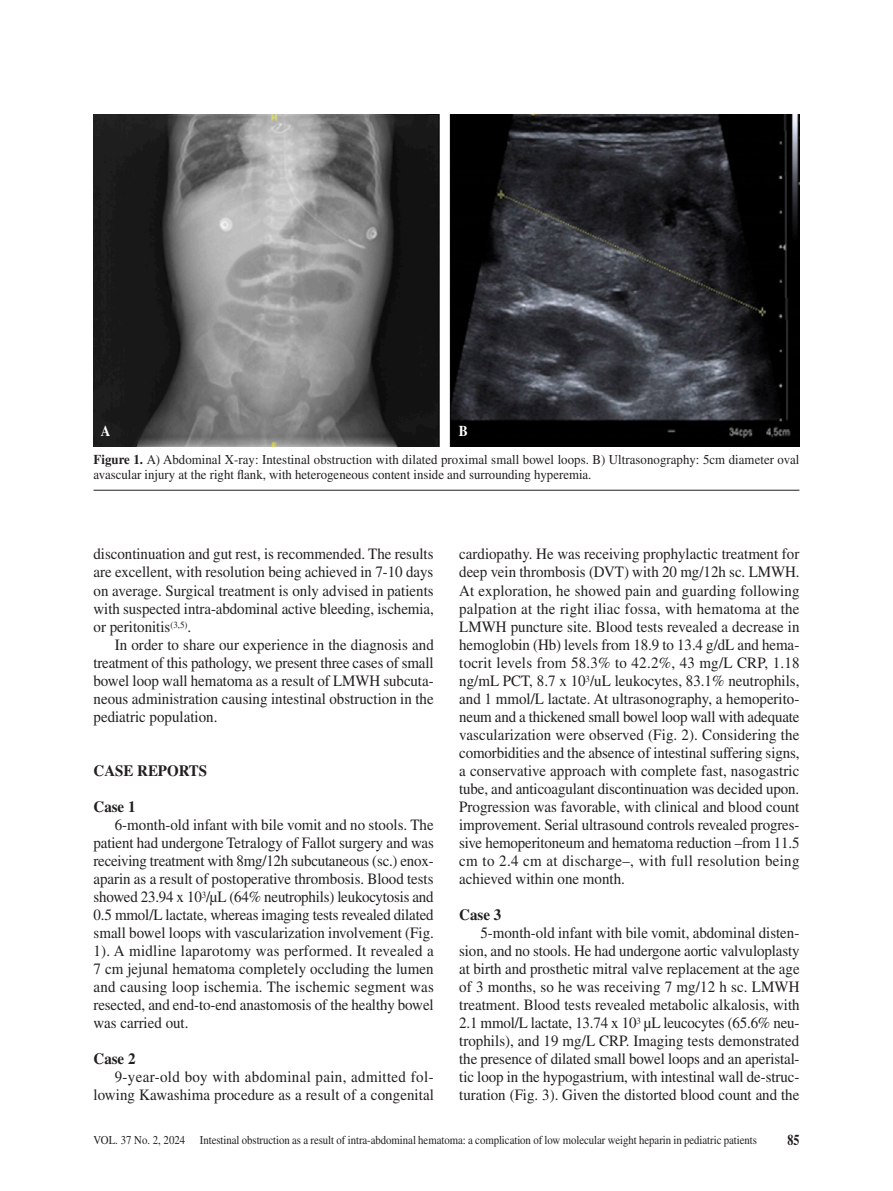
<style>
.page{position:relative;width:893px;height:1191px;background:#fff}
.page>*{position:absolute;margin:0;border:0;box-sizing:border-box;transform-origin:0 0}
.t1{font:15.75px/18px "Times LT Std";color:#231f20;text-align:justify;scale:.95 1}
.t2{font:700 15.75px "Times LT Std";color:#231f20;scale:.95 1}
.t3{font:700 15px "Times LT Std";color:#231f20;scale:.8 1}
.t4{font:700 15px "Times LT Std";color:#fff;scale:.9 1}
.t5{font:13.5px/15px "Times LT Std";letter-spacing:.005em;color:#231f20;scale:.95 1}
.t6{font:12px "Times LT Std";letter-spacing:-.005em;color:#231f20;scale:.9 1}
.s1{font-weight:700}
</style>
<div class="page">
<img style="left:94px;top:115px;width:705px;height:331px">
<hr style="left:94px;top:490px;width:705px;height:1px;background:#231f20">
<p class="t4" style="left:101px;top:422px;width:12px">A</p>
<p class="t4" style="left:459px;top:422px;width:12px">B</p>
<p class="t5" style="left:94px;top:452px;width:744px"><span class="s1">Figure 1.</span> A) Abdominal X-ray: Intestinal obstruction with dilated proximal small bowel loops. B) Ultrasonography: 5cm diameter oval avascular injury at the right flank, with heterogeneous content inside and surrounding hyperemia.</p>
<p class="t1" style="left:94px;top:545px;width:360px">discontinuation and gut rest, is recommended. The results are excellent, with resolution being achieved in 7-10 days on average. Surgical treatment is only advised in patients with suspected intra-abdominal active bleeding, ischemia, or peritonitis<sup>(3,5)</sup>.</p>
<p class="t1" style="left:94px;top:635px;width:360px;text-indent:21px">In order to share our experience in the diagnosis and treatment of this pathology, we present three cases of small bowel loop wall hematoma as a result of LMWH subcuta&shy;neous administration causing intestinal obstruction in the pediatric population.</p>
<p class="t2" style="left:94px;top:761px;width:121px">CASE REPORTS</p>
<p class="t2" style="left:94px;top:797px;width:46px">Case 1</p>
<p class="t1" style="left:94px;top:815px;width:360px;text-indent:21px">6-month-old infant with bile vomit and no stools. The patient had undergone Tetralogy of Fallot surgery and was receiving treatment with 8mg/12h subcutaneous (sc.) enox&shy;aparin as a result of postoperative thrombosis. Blood tests showed 23.94 x 10<sup>3</sup>/μL (64% neutrophils) leukocytosis and 0.5 mmol/L lactate, whereas imaging tests revealed dilated small bowel loops with vascularization involvement (Fig.<br>1). A midline laparotomy was performed. It revealed a 7 cm jejunal hematoma completely occluding the lumen and causing loop ischemia. The ischemic segment was resected, and end-to-end anastomosis of the healthy bowel was carried out.</p>
<p class="t2" style="left:94px;top:1049px;width:46px">Case 2</p>
<p class="t1" style="left:94px;top:1067px;width:360px;text-align:right">9-year-old boy with abdominal pain, admitted fol&shy;lowing Kawashima procedure as a result of a congenital</p>
<p class="t1" style="left:459px;top:545px;width:360px">cardiopathy. He was receiving prophylactic treatment for deep vein thrombosis (DVT) with 20 mg/12h sc. LMWH.<br>At exploration, he showed pain and guarding following palpation at the right iliac fossa, with hematoma at the LMWH puncture site. Blood tests revealed a decrease in hemoglobin (Hb) levels from 18.9 to 13.4 g/dL and hema&shy;tocrit levels from 58.3% to 42.2%, 43 mg/L CRP, 1.18 ng/mL PCT, 8.7 x 10<sup>3</sup>/uL leukocytes, 83.1% neutrophils, and 1 mmol/L lactate. At ultrasonography, a hemoperito&shy;neum and a thickened small bowel loop wall with adequate vascularization were observed (Fig. 2). Considering the comorbidities and the absence of intestinal suffering signs, a conservative approach with complete fast, nasogastric tube, and anticoagulant discontinuation was decided upon.<br>Progression was favorable, with clinical and blood count improvement. Serial ultrasound controls revealed progres&shy;sive hemoperitoneum and hematoma reduction –from 11.5 cm to 2.4 cm at discharge–, with full resolution being achieved within one month.</p>
<p class="t2" style="left:459px;top:905px;width:46px">Case 3</p>
<p class="t1" style="left:459px;top:923px;width:360px;text-indent:21px">5-month-old infant with bile vomit, abdominal disten&shy;sion, and no stools. He had undergone aortic valvuloplasty at birth and prosthetic mitral valve replacement at the age of 3 months, so he was receiving 7 mg/12 h sc. LMWH treatment. Blood tests revealed metabolic alkalosis, with 2.1 mmol/L lactate, 13.74 x 10<sup>3</sup> μL leucocytes (65.6% neu&shy;trophils), and 19 mg/L CRP. Imaging tests demonstrated the presence of dilated small bowel loops and an aperistal&shy;tic loop in the hypogastrium, with intestinal wall de-struc&shy;turation (Fig. 3). Given the distorted blood count and the</p>
<p class="t6" style="left:94px;top:1133px;width:739px">VOL. 37 No. 2, 2024 Intestinal obstruction as a result of intra-abdominal hematoma: a complication of low molecular weight heparin in pediatric patients</p>
<p class="t3" style="left:787px;top:1130px;width:16px">85</p>
</div>
